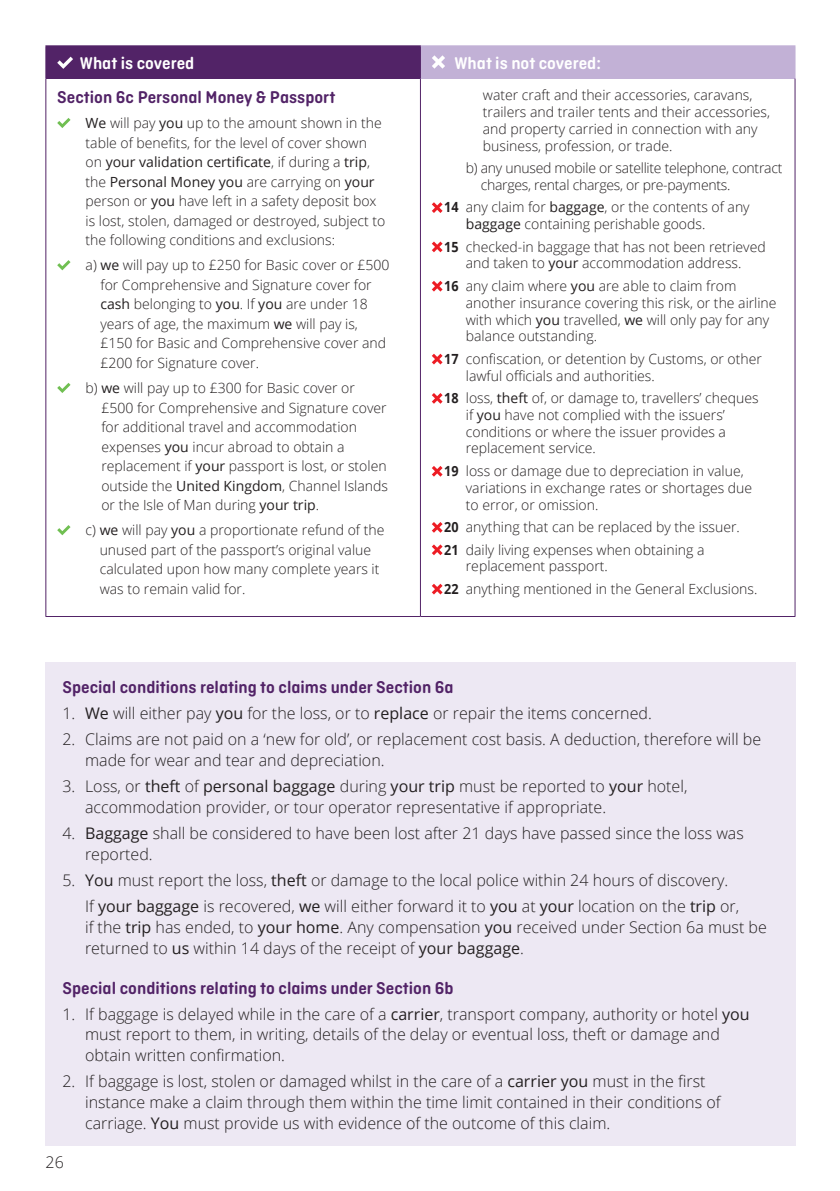
<style>
.page{position:relative;width:840px;height:1191px;background:#fff}
.page>*{position:absolute;margin:0;border:0;box-sizing:border-box;transform-origin:0 0}
.t1{font:600 18px "Ciutadella Rounded";color:#522367}
.t2{font:600 18px "Ciutadella Rounded";color:#fff}
.t3{font:300 16px/20.6px "Open Sans";color:#231f20}
.t4{font:300 14px/19.6px "Open Sans";color:#231f20}
.t5{font:300 14px/16.8px "Open Sans";letter-spacing:-.02em;color:#231f20}
.s1{font-weight:400}
.s2{font-weight:700}
</style>
<div class="page">
<div style="left:45px;top:662px;width:750px;height:483px;background:#ede8f3"></div>
<div style="left:46px;top:46px;width:374px;height:32px;background:#522367"></div>
<div style="left:420px;top:46px;width:374px;height:32px;background:#c2b1d6"></div>
<hr style="left:45px;top:78px;width:1px;height:538px;background:#522367">
<hr style="left:420px;top:78px;width:1px;height:538px;background:#522367">
<hr style="left:794px;top:78px;width:1px;height:538px;background:#522367">
<hr style="left:45px;top:616px;width:375px;height:1px;background:#522367">
<hr style="left:420px;top:616px;width:375px;height:1px;background:#522367">
<hr style="left:420px;top:45px;width:375px;height:1px;background:#c2b1d6">
<hr style="left:794px;top:46px;width:1px;height:32px;background:#c2b1d6">
<hr style="left:45px;top:45px;width:375px;height:1px;background:#522367">
<hr style="left:45px;top:46px;width:1px;height:32px;background:#522367">
<hr style="left:420px;top:46px;width:1px;height:32px;background:#522367">
<svg style="left:57px;top:57px;width:16px;height:12px"></svg>
<svg style="left:432px;top:55px;width:13px;height:14px"></svg>
<svg style="left:57px;top:118px;width:13px;height:10px"></svg>
<svg style="left:57px;top:260px;width:13px;height:10px"></svg>
<svg style="left:57px;top:383px;width:13px;height:10px"></svg>
<svg style="left:57px;top:525px;width:13px;height:10px"></svg>
<svg style="left:432px;top:202px;width:10px;height:11px"></svg>
<svg style="left:432px;top:241px;width:10px;height:11px"></svg>
<svg style="left:432px;top:281px;width:10px;height:10px"></svg>
<svg style="left:432px;top:354px;width:10px;height:10px"></svg>
<svg style="left:432px;top:393px;width:10px;height:11px"></svg>
<svg style="left:432px;top:466px;width:10px;height:10px"></svg>
<svg style="left:432px;top:522px;width:10px;height:11px"></svg>
<svg style="left:432px;top:544px;width:10px;height:11px"></svg>
<svg style="left:432px;top:584px;width:10px;height:10px"></svg>
<p class="t2" style="left:80px;top:53px;width:116px">What is covered</p>
<p class="t2" style="left:454px;top:53px;width:148px">What is not covered:</p>
<p class="t1" style="left:57px;top:87px;width:279px">Section 6c Personal Money &amp; Passport</p>
<p class="t4" style="left:85px;top:113px;width:301px"><span class="s1">We</span> will pay <span class="s1">you</span> up to the amount shown in the table of benefits, for the level of cover shown on <span class="s1">your validation certificate</span>, if during a <span class="s1">trip</span>, the <span class="s1">Personal Money you</span> are carrying on <span class="s1">your </span>person or <span class="s1">you</span> have left in a safety deposit box is lost, stolen, damaged or destroyed, subject to the following conditions and exclusions:</p>
<p class="t4" style="left:100px;top:255px;width:290px;text-indent:-15px">a) <span class="s1">we</span> will pay up to £250 for Basic cover or £500 for Comprehensive and Signature cover for <span class="s1">cash</span> belonging to <span class="s1">you</span>. If <span class="s1">you</span> are under 18 years of age, the maximum <span class="s1">we</span> will pay is, £150 for Basic and Comprehensive cover and £200 for Signature cover.</p>
<p class="t4" style="left:101px;top:378px;width:288px;text-indent:-16px">b) <span class="s1">we</span> will pay up to £300 for Basic cover or £500 for Comprehensive and Signature cover for additional travel and accommodation expenses <span class="s1">you</span> incur abroad to obtain a replacement if <span class="s1">your</span> passport is lost, or stolen outside the <span class="s1">United Kingdom</span>, Channel Islands or the Isle of Man during <span class="s1">your trip</span>.</p>
<p class="t4" style="left:100px;top:520px;width:286px;text-indent:-14px">c) <span class="s1">we</span> will pay <span class="s1">you</span> a proportionate refund of the unused part of the passport’s original value calculated upon how many complete years it was to remain valid for.</p>
<p class="t4" style="left:482px;top:86px;width:288px;line-height:16.8px">water craft and their accessories, caravans, trailers and trailer tents and their accessories, and property carried in connection with any business, profession, or trade.</p>
<p class="t5" style="left:480px;top:159px;width:303px;text-indent:-15px">b) any unused mobile or satellite telephone, contract charges, rental charges, or pre-payments.</p>
<p class="t4" style="left:465px;top:198px;width:285px;line-height:16.8px;text-indent:-22px"><span class="s2">14</span> any claim for <span class="s1">baggage</span>, or the contents of any <span class="s1">baggage</span> containing perishable goods.</p>
<p class="t4" style="left:444px;top:238px;width:323px;line-height:16.8px;text-align:center"><span class="s2">15</span> checked-in baggage that has not been retrieved and taken to <span class="s1">your</span> accommodation address.</p>
<p class="t4" style="left:465px;top:277px;width:312px;line-height:16.8px;text-indent:-22px"><span class="s2">16</span> any claim where <span class="s1">you</span> are able to claim from another insurance covering this risk, or the airline with which <span class="s1">you</span> travelled, <span class="s1">we</span> will only pay for any balance outstanding.</p>
<p class="t4" style="left:465px;top:350px;width:297px;line-height:16.8px;text-indent:-22px"><span class="s2">17</span> confiscation, or detention by Customs, or other lawful officials and authorities.</p>
<p class="t4" style="left:465px;top:389px;width:294px;line-height:16.8px;text-indent:-22px"><span class="s2">18</span> loss, <span class="s1">theft</span> of, or damage to, travellers’ cheques if <span class="s1">you</span> have not complied with the issuers’ conditions or where the issuer provides a replacement service.</p>
<p class="t4" style="left:465px;top:462px;width:288px;line-height:16.8px;text-indent:-22px"><span class="s2">19</span> loss or damage due to depreciation in value, variations in exchange rates or shortages due to error, or omission.</p>
<p class="t4" style="left:444px;top:515px;width:297px;line-height:22.4px"><span class="s2">20</span> anything that can be replaced by the issuer.<br><span class="s2">21</span> daily living expenses when obtaining a</p>
<p class="t4" style="left:444px;top:554px;width:314px;line-height:22.4px;text-indent:22px">replacement passport.<br><span class="s2">22</span> anything mentioned in the General Exclusions.</p>
<p class="t1" style="left:62px;top:676px;width:392px">Special conditions relating to claims under Section 6a</p>
<p class="t3" style="left:62px;top:702px;width:590px">1. <span class="s1">We</span> will either pay <span class="s1">you</span> for the loss, or to <span class="s1">replace</span> or repair the items concerned.</p>
<p class="t3" style="left:85px;top:728px;width:677px;text-indent:-23px">2. Claims are not paid on a ‘new for old’, or replacement cost basis. A deduction, therefore will be made for wear and tear and depreciation.</p>
<p class="t3" style="left:85px;top:775px;width:603px;text-indent:-23px">3. Loss, or <span class="s1">theft</span> of <span class="s1">personal baggage</span> during <span class="s1">your trip</span> must be reported to <span class="s1">your</span> hotel, accommodation provider, or tour operator representative if appropriate.</p>
<p class="t3" style="left:85px;top:822px;width:660px;text-indent:-23px">4. <span class="s1">Baggage</span> shall be considered to have been lost after 21 days have passed since the loss was reported.</p>
<p class="t3" style="left:85px;top:866px;width:655px;line-height:26.2px;text-indent:-23px">5. <span class="s1">You</span> must report the loss, <span class="s1">theft</span> or damage to the local police within 24 hours of discovery.<br>If <span class="s1">your baggage</span> is recovered, <span class="s1">we</span> will either forward it to <span class="s1">you</span> at <span class="s1">your</span> location on the <span class="s1">trip</span> or,</p>
<p class="t3" style="left:85px;top:916px;width:683px">if the <span class="s1">trip</span> has ended, to <span class="s1">your home</span>. Any compensation <span class="s1">you</span> received under Section 6a must be returned to <span class="s1">us</span> within 14 days of the receipt of <span class="s1">your baggage</span>.</p>
<p class="t1" style="left:62px;top:977px;width:392px">Special conditions relating to claims under Section 6b</p>
<p class="t3" style="left:85px;top:1003px;width:665px;text-indent:-23px">1. If baggage is delayed while in the care of a <span class="s1">carrier</span>, transport company, authority or hotel <span class="s1">you </span>must report to them, in writing, details of the delay or eventual loss, theft or damage and obtain written confirmation.</p>
<p class="t3" style="left:85px;top:1070px;width:636px;text-indent:-23px">2. If baggage is lost, stolen or damaged whilst in the care of a <span class="s1">carrier you</span> must in the first instance make a claim through them within the time limit contained in their conditions of carriage. <span class="s1">You</span> must provide us with evidence of the outcome of this claim.</p>
<p class="t3" style="left:45px;top:1151px;width:20px">26</p>
</div>
